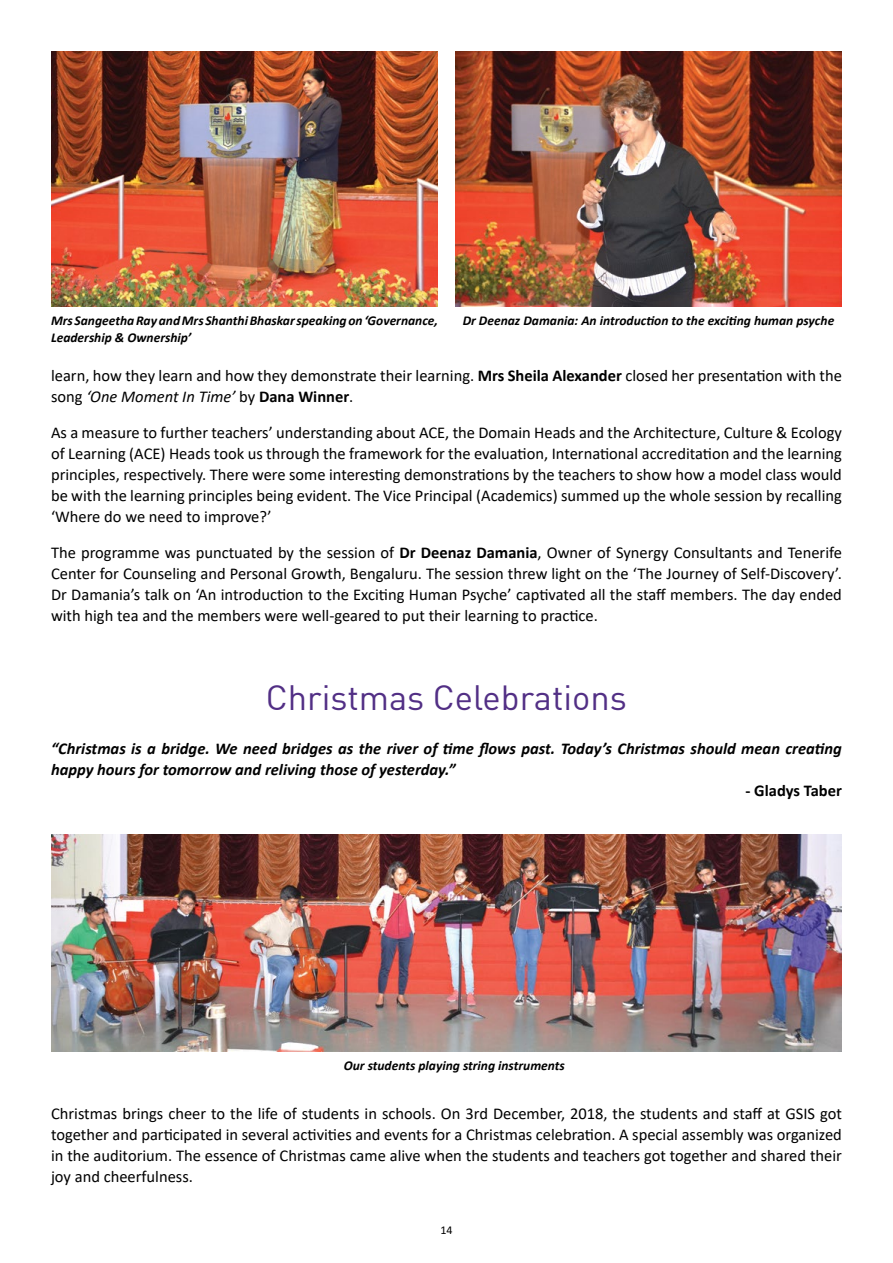
<style>
.page{position:relative;width:893px;height:1263px;background:#fff}
.page>*{position:absolute;margin:0;border:0;box-sizing:border-box;transform-origin:0 0}
.Main_Head{font:34.5px "DIN";color:#522f85}
.Body_Text{font:16.5px/21px "Calibri";color:#000;text-align:justify}
.Body_Text-2{font:italic 700 16.5px/21px "Calibri";color:#000}
.Body_Text-3{font:700 16.5px "Calibri";color:#000}
.Photo_Head{font:italic 700 13.5px/16.2px "Calibri";color:#000}
.Body_Text-4{font:12px "Calibri";color:#000}
.s1{font-weight:700}
.s2{font-style:italic}
</style>
<div class="page">
<img style="left:51px;top:51px;width:387px;height:256px">
<img style="left:455px;top:51px;width:387px;height:256px">
<img style="left:51px;top:835px;width:791px;height:216px">
<p class="Photo_Head" style="left:51px;top:312px;width:388px">Mrs Sangeetha Ray and Mrs Shanthi Bhaskar speaking on ‘Governance,<br>Leadership &amp; Ownership’</p>
<p class="Photo_Head" style="left:463px;top:312px;width:373px">Dr Deenaz Damania: An introduction to the exciting human psyche</p>
<p class="Body_Text" style="left:51px;top:365px;width:792px">learn, how they learn and how they demonstrate their learning. <span class="s1">Mrs Sheila Alexander</span> closed her presentation with the song <span class="s2">‘One Moment In Time’</span> by <span class="s1">Dana Winner</span>.</p>
<p class="Body_Text" style="left:51px;top:422px;width:792px">As a measure to further teachers’ understanding about ACE, the Domain Heads and the Architecture, Culture &amp; Ecology of Learning (ACE) Heads took us through the framework for the evaluation, International accreditation and the learning principles, respectively. There were some interesting demonstrations by the teachers to show how a model class would be with the learning principles being evident. The Vice Principal (Academics) summed up the whole session by recalling ‘Where do we need to improve?’</p>
<p class="Body_Text" style="left:51px;top:542px;width:792px">The programme was punctuated by the session of <span class="s1">Dr Deenaz Damania</span>, Owner of Synergy Consultants and Tenerife Center for Counseling and Personal Growth, Bengaluru. The session threw light on the ‘The Journey of Self-Discovery’.<br>Dr Damania’s talk on ‘An introduction to the Exciting Human Psyche’ captivated all the staff members. The day ended with high tea and the members were well-geared to put their learning to practice.</p>
<p class="Main_Head" style="left:266px;top:676px;width:363px">Christmas Celebrations</p>
<p class="Body_Text-2" style="left:51px;top:737px;width:792px">“Christmas is a bridge. We need bridges as the river of time flows past. Today’s Christmas should mean creating happy hours for tomorrow and reliving those of yesterday.”</p>
<p class="Body_Text-3" style="left:745px;top:778px;width:98px">- Gladys Taber</p>
<p class="Photo_Head" style="left:344px;top:1056px;width:223px">Our students playing string instruments</p>
<p class="Body_Text" style="left:51px;top:1103px;width:792px">Christmas brings cheer to the life of students in schools. On 3rd December, 2018, the students and staff at GSIS got together and participated in several activities and events for a Christmas celebration. A special assembly was organized in the auditorium. The essence of Christmas came alive when the students and teachers got together and shared their joy and cheerfulness.</p>
<p class="Body_Text-4" style="left:440px;top:1221px;width:14px">14</p>
</div>
